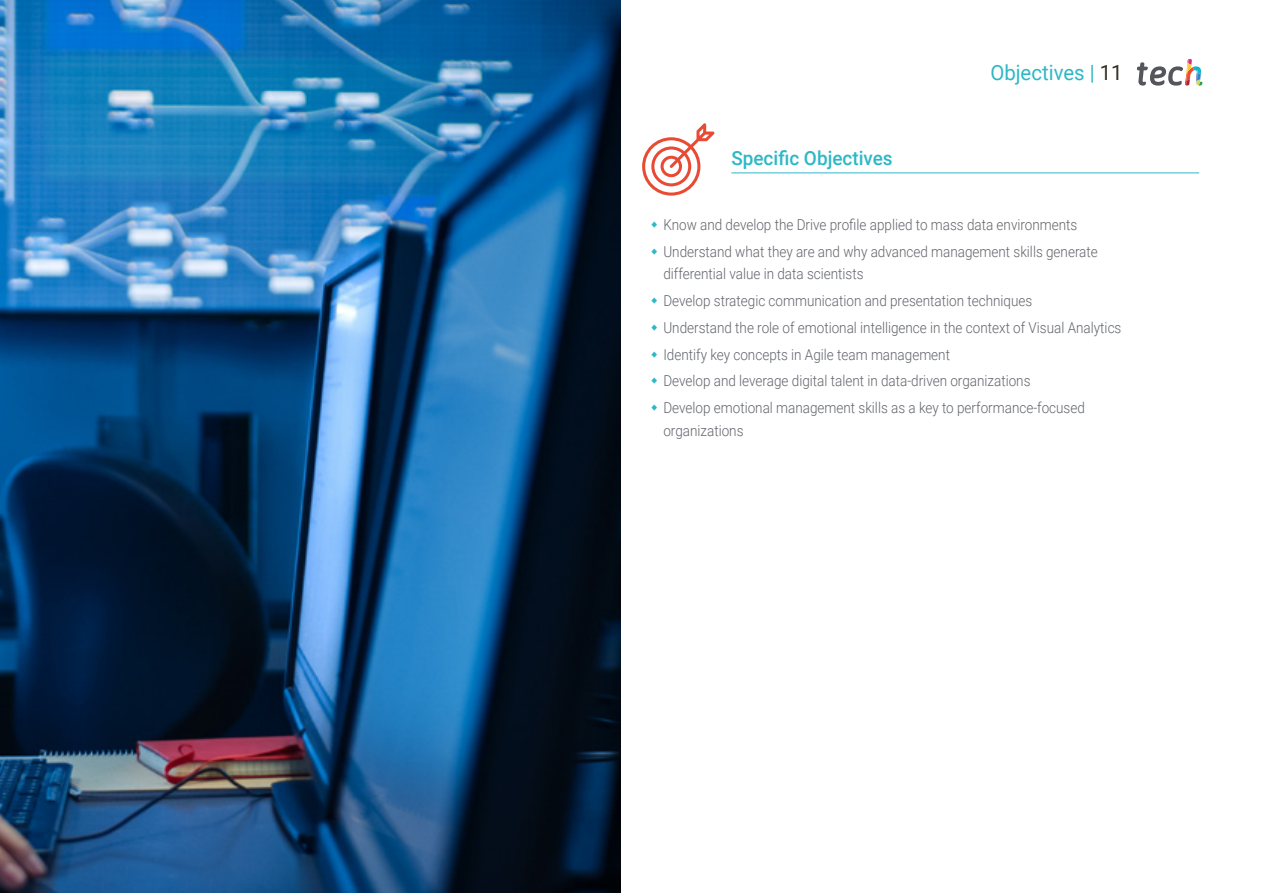
<style>
.page{position:relative;width:1263px;height:893px;background:#fff}
.page>*{position:absolute;margin:0;border:0;box-sizing:border-box;transform-origin:0 0}
.t1{font:21px "Roboto";color:#2db8c5}
.t2{font:500 19.5px "Roboto";color:#2db8c5}
.t3{font:300 15px/26.7px "Roboto";color:#61646a;scale:.9 1}
.s1{color:#312e20}
</style>
<div class="page">
<svg style="left:1137px;top:59px;width:65px;height:27px"></svg>
<hr style="left:731px;top:173px;width:468px;height:1px;background:#2db8c5">
<svg style="left:642px;top:123px;width:72px;height:73px"></svg>
<img style="left:0;top:0;width:621px;height:893px">
<h2 class="t2" style="left:731px;top:144px;width:163px">Specific Objectives</h2>
<h1 class="t1" style="left:990px;top:57px;width:134px">Objectives | <span class="s1">11</span></h1>
<p class="t3" style="left:663px;top:211px;width:484px">Know and develop the Drive profile applied to mass data environments<br>Understand what they are and why advanced management skills generate</p>
<p class="t3" style="left:663px;top:260px;width:510px">differential value in data scientists<br>Develop strategic communication and presentation techniques<br>Understand the role of emotional intelligence in the context of Visual Analytics Identify key concepts in Agile team management<br>Develop and leverage digital talent in data-driven organizations<br>Develop emotional management skills as a key to performance-focused</p>
<p class="t3" style="left:663px;top:416px;width:90px">organizations</p>
</div>
